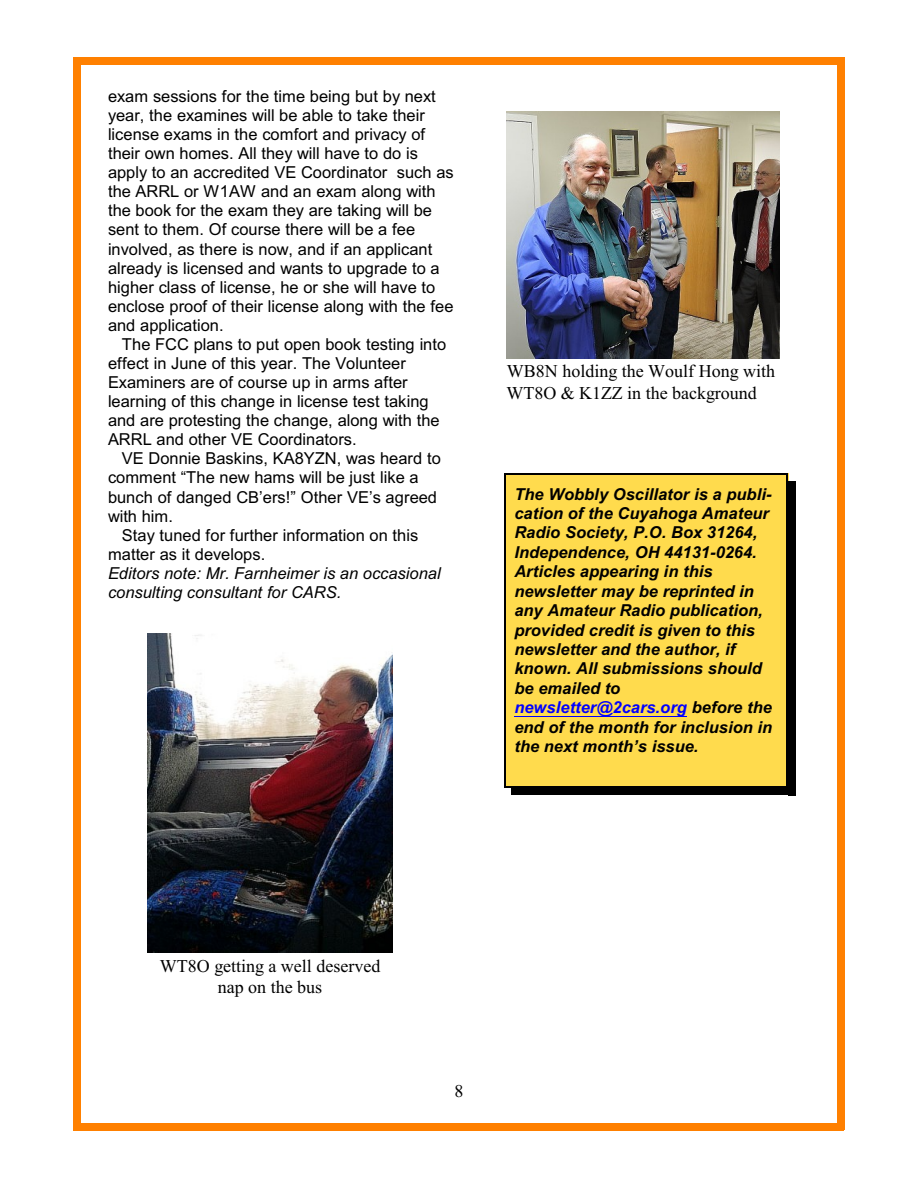
<style>
.page{position:relative;width:918px;height:1188px;background:#fff}
.page>*{position:absolute;margin:0;border:0;box-sizing:border-box;transform-origin:0 0}
.t1{font:18px/21.3px "Times New Roman";color:#000;text-align:center}
.t2{font:16.5px/19px "Arial";color:#000}
.t3{font:italic 700 16.5px/19.5px "Arial";color:#000}
.t4{font:italic 16.5px/19px "Arial";color:#000}
.s1{color:#00f}
</style>
<div class="page">
<div style="left:74px;top:58px;width:7px;height:1072px;background:#ff8000"></div>
<div style="left:837px;top:58px;width:7px;height:1072px;background:#ff8000"></div>
<div style="left:74px;top:58px;width:770px;height:7px;background:#ff8000"></div>
<div style="left:74px;top:1123px;width:770px;height:7px;background:#ff8000"></div>
<img style="left:147px;top:634px;width:246px;height:319px">
<img style="left:506px;top:111px;width:273px;height:247px">
<div style="left:504px;top:473px;width:284px;height:314px;background:#ffdb4d"></div>
<hr style="left:514px;top:716px;width:173px;height:1px;background:#00f">
<hr style="left:504px;top:473px;width:1px;height:314px;background:#000">
<hr style="left:787px;top:473px;width:1px;height:314px;background:#000">
<hr style="left:504px;top:473px;width:284px;height:1px;background:#000">
<hr style="left:504px;top:786px;width:284px;height:1px;background:#000">
<div style="left:788px;top:481px;width:8px;height:314px;background:#000"></div>
<div style="left:512px;top:787px;width:284px;height:8px;background:#000"></div>
<p class="t2" style="left:108px;top:88px;width:347px">exam sessions for the time being but by next year, the examines will be able to take their license exams in the comfort and privacy of their own homes. All they will have to do is apply to an accredited VE Coordinator such as the ARRL or W1AW and an exam along with the book for the exam they are taking will be sent to them. Of course there will be a fee involved, as there is now, and if an applicant already is licensed and wants to upgrade to a higher class of license, he or she will have to enclose proof of their license along with the fee and application.</p>
<p class="t2" style="left:108px;top:336px;width:340px;text-indent:14px">The FCC plans to put open book testing into effect in June of this year. The Volunteer Examiners are of course up in arms after learning of this change in license test taking and are protesting the change, along with the ARRL and other VE Coordinators.</p>
<p class="t2" style="left:108px;top:451px;width:334px;text-indent:14px">VE Donnie Baskins, KA8YZN, was heard to comment “The new hams will be just like a bunch of danged CB’ers!” Other VE’s agreed with him.</p>
<p class="t2" style="left:108px;top:527px;width:312px;text-indent:14px">Stay tuned for further information on this matter as it develops.</p>
<p class="t4" style="left:108px;top:565px;width:334px">Editors note: Mr. Farnheimer is an occasional consulting consultant for CARS.</p>
<p class="t1" style="left:506px;top:362px;width:270px;text-align:left">WB8N holding the Woulf Hong with<br>WT8O &amp; K1ZZ in the background</p>
<p class="t3" style="left:514px;top:485px;width:259px">The Wobbly Oscillator is a publi&shy;cation of the Cuyahoga Amateur<br>Radio Society, P.O. Box 31264,<br>Independence, OH 44131-0264.<br>Articles appearing in this newsletter may be reprinted in any Amateur Radio publication, provided credit is given to this newsletter and the author, if known. All submissions should be emailed to <span class="s1">newsletter@2cars.org</span> before the end of the month for inclusion in the next month’s issue.</p>
<p class="t1" style="left:160px;top:957px;width:222px">WT8O getting a well deserved nap on the bus</p>
<p class="t1" style="left:454px;top:1082px;width:10px">8</p>
</div>
